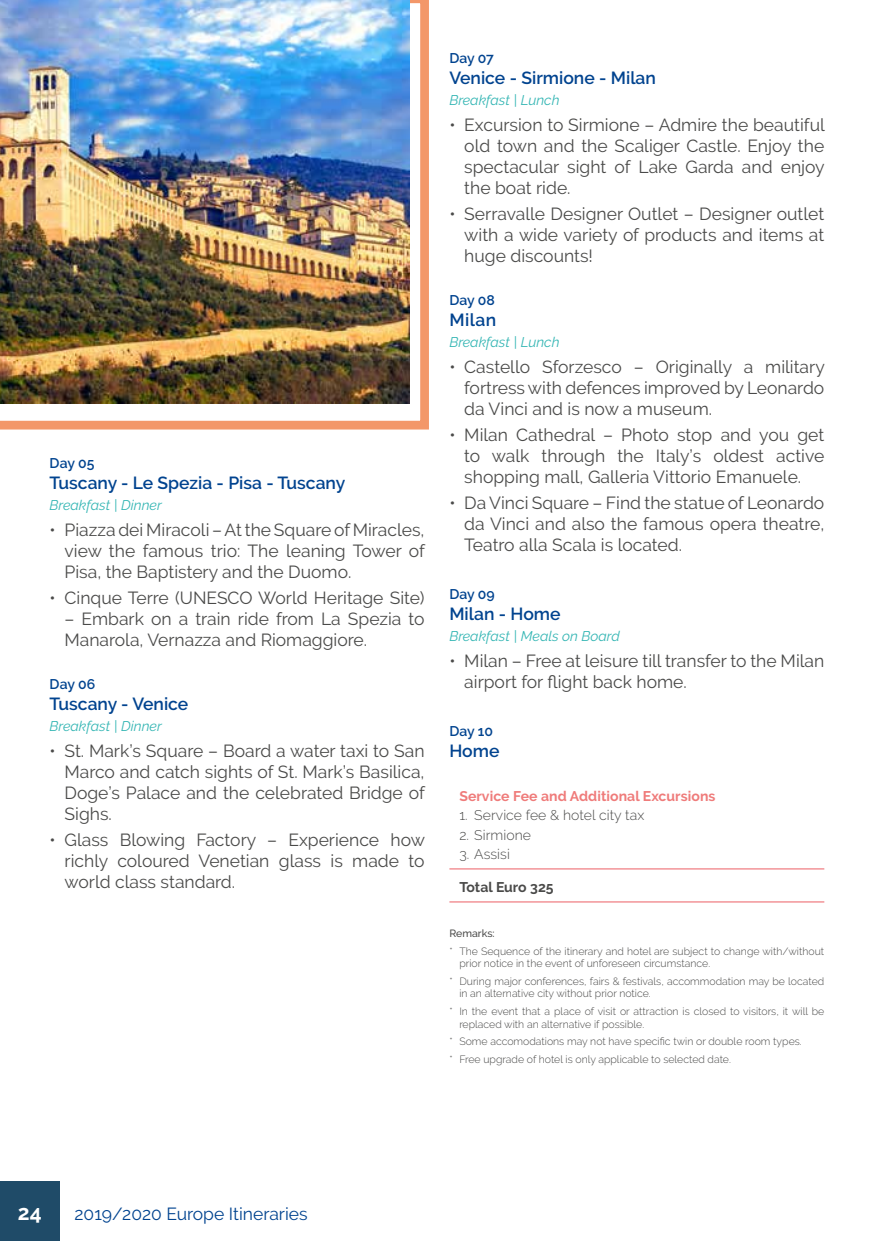
<style>
.page{position:relative;width:874px;height:1241px;background:#fff}
.page>*{position:absolute;margin:0;border:0;box-sizing:border-box;transform-origin:0 0}
.t1{font:700 21px "Raleway";color:#fff}
.t2{font:17.5px/21px "Raleway";color:#4a4a49;text-align:justify}
.t3{font:600 17.5px "Raleway";color:#01438f}
.t4{font:17.5px "Raleway";color:#01438f}
.t5{font:italic 14px "Raleway";color:#35b6b4}
.t6{font:300 14px "Raleway";letter-spacing:.005em;color:#4a4a49}
.t7{font:700 14px "Raleway";letter-spacing:.005em;color:#ef7b7a}
.t8{font:600 14px "Raleway";color:#01438f}
.t9{font:700 14px "Raleway";letter-spacing:.005em;color:#4a4a49}
.t10{font:300 10.5px/12.6px "Raleway";color:#4a4a49}
.t11{font:500 10.5px "Raleway";color:#4a4a49}
</style>
<div class="page">
<hr style="left:449px;top:868px;width:374px;height:1px;background:#ec5f65">
<hr style="left:449px;top:901px;width:374px;height:1px;background:#ec5f65">
<svg style="left:0;top:0;width:429px;height:429px"></svg>
<img style="left:0;top:0;width:409px;height:404px">
<div style="left:0;top:1181px;width:60px;height:59px;background:#1f4b68"></div>
<p class="t8" style="left:50px;top:454px;width:46px">Day 05</p>
<p class="t3" style="left:50px;top:472px;width:297px">Tuscany - Le Spezia - Pisa - Tuscany</p>
<p class="t5" style="left:50px;top:496px;width:114px">Breakfast | Dinner</p>
<p class="t2" style="left:64px;top:518px;width:362px;text-indent:-15px">• Piazza dei Miracoli – At the Square of Miracles, view the famous trio: The leaning Tower of Pisa, the Baptistery and the Duomo.</p>
<p class="t2" style="left:50px;top:586px;width:376px">• Cinque Terre (UNESCO World Heritage Site)</p>
<p class="t2" style="left:64px;top:607px;width:361px">– Embark on a train ride from La Spezia to<br>Manarola, Vernazza and Riomaggiore.</p>
<p class="t8" style="left:50px;top:676px;width:47px">Day 06</p>
<p class="t3" style="left:50px;top:693px;width:140px">Tuscany - Venice</p>
<p class="t5" style="left:50px;top:718px;width:114px">Breakfast | Dinner</p>
<p class="t2" style="left:64px;top:740px;width:362px;text-indent:-15px">• St. Mark’s Square – Board a water taxi to San Marco and catch sights of St. Mark’s Basilica, Doge’s Palace and the celebrated Bridge of Sighs.</p>
<p class="t2" style="left:64px;top:829px;width:362px;text-indent:-15px">• Glass Blowing Factory – Experience how richly coloured Venetian glass is made to world class standard.</p>
<p class="t8" style="left:449px;top:50px;width:46px">Day 07</p>
<p class="t3" style="left:449px;top:68px;width:208px">Venice - Sirmione - Milan</p>
<p class="t5" style="left:449px;top:92px;width:111px">Breakfast | Lunch</p>
<p class="t2" style="left:464px;top:114px;width:362px;text-indent:-15px">• Excursion to Sirmione – Admire the beautiful old town and the Scaliger Castle. Enjoy the spectacular sight of Lake Garda and enjoy the boat ride.</p>
<p class="t2" style="left:464px;top:203px;width:361px;text-indent:-15px">• Serravalle Designer Outlet – Designer outlet with a wide variety of products and items at huge discounts!</p>
<p class="t8" style="left:449px;top:292px;width:47px">Day 08</p>
<p class="t3" style="left:449px;top:310px;width:48px">Milan</p>
<p class="t5" style="left:449px;top:334px;width:111px">Breakfast | Lunch</p>
<p class="t2" style="left:464px;top:356px;width:362px;text-indent:-15px">• Castello Sforzesco – Originally a military fortress with defences improved by Leonardo da Vinci and is now a museum.</p>
<p class="t2" style="left:464px;top:424px;width:361px;text-indent:-15px">• Milan Cathedral – Photo stop and you get to walk through the Italy’s oldest active shopping mall, Galleria Vittorio Emanuele.</p>
<p class="t2" style="left:464px;top:492px;width:361px;text-indent:-15px">• Da Vinci Square – Find the statue of Leonardo da Vinci and also the famous opera theatre, Teatro alla Scala is located.</p>
<p class="t8" style="left:449px;top:586px;width:47px">Day 09</p>
<p class="t3" style="left:449px;top:604px;width:113px">Milan - Home</p>
<p class="t5" style="left:449px;top:628px;width:172px">Breakfast | Meals on Board</p>
<p class="t2" style="left:464px;top:650px;width:361px;text-indent:-15px">• Milan – Free at leisure till transfer to the Milan airport for flight back home.</p>
<p class="t8" style="left:449px;top:723px;width:45px">Day 10</p>
<p class="t3" style="left:449px;top:740px;width:52px">Home</p>
<p class="t7" style="left:459px;top:788px;width:257px">Service Fee and Additional Excursions</p>
<p class="t6" style="left:459px;top:807px;width:186px">1. Service fee &amp; hotel city tax</p>
<p class="t6" style="left:459px;top:826px;width:73px">2. Sirmione</p>
<p class="t6" style="left:459px;top:845px;width:52px">3. Assisi</p>
<p class="t9" style="left:459px;top:878px;width:96px">Total Euro 325</p>
<p class="t11" style="left:449px;top:927px;width:47px">Remarks:</p>
<p class="t10" style="left:459px;top:944px;width:366px;text-indent:-10px">* The Sequence of the itinerary and hotel are subject to change with/without prior notice in the event of unforeseen circumstance.</p>
<p class="t10" style="left:459px;top:974px;width:366px;text-indent:-10px">* During major conferences, fairs &amp; festivals, accommodation may be located in an alternative city without prior notice.</p>
<p class="t10" style="left:459px;top:1004px;width:366px;text-indent:-10px">* In the event that a place of visit or attraction is closed to visitors, it will be replaced with an alternative if possible.</p>
<p class="t10" style="left:449px;top:1032px;width:354px;line-height:17.5px">* Some accomodations may not have specific twin or double room types. * Free upgrade of hotel is only applicable to selected date.</p>
<p class="t1" style="left:18px;top:1200px;width:25px">24</p>
<p class="t4" style="left:74px;top:1203px;width:235px">2019/2020 Europe Itineraries</p>
</div>
